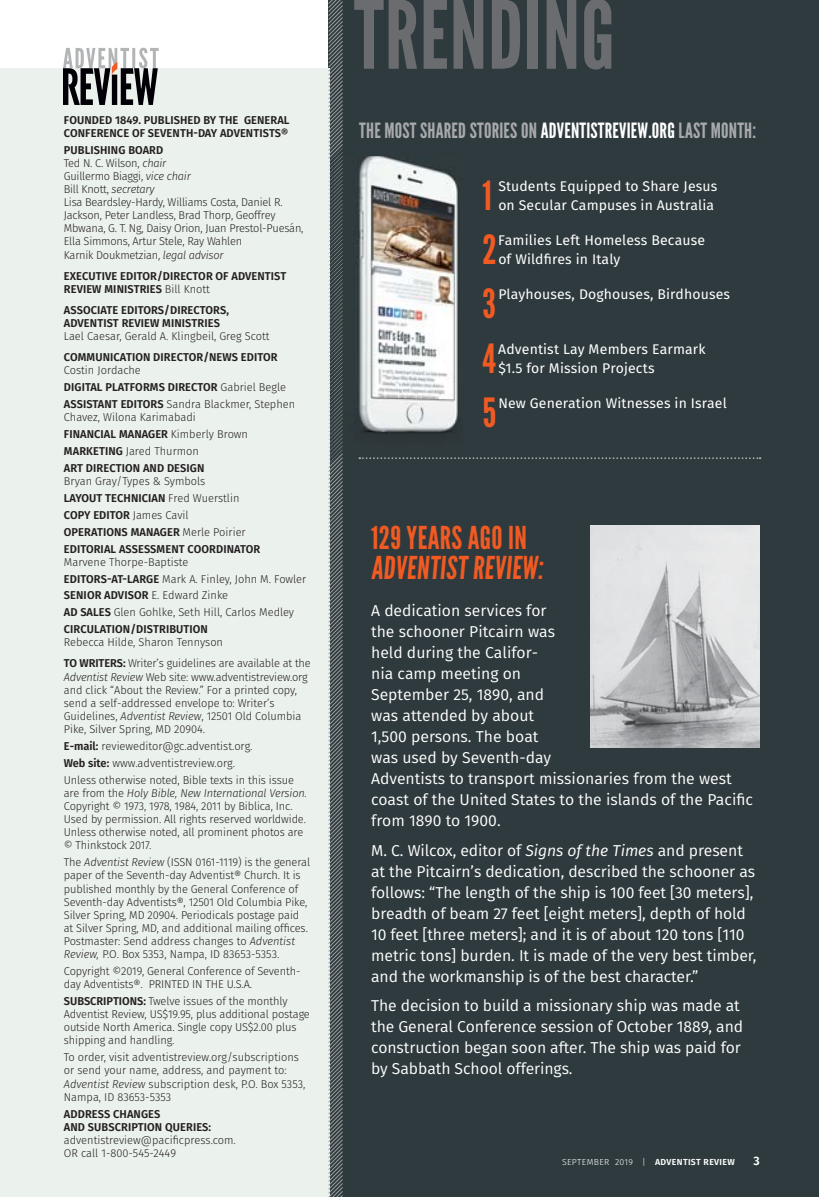
<style>
.page{position:relative;width:819px;height:1197px;background:#fff}
.page>*{position:absolute;margin:0;border:0;box-sizing:border-box;transform-origin:0 0}
.t1{font:94.5px "League Gothic";letter-spacing:.01em;color:#6b6c6f}
.t2{font:40.25px "League Gothic";color:#f15a22}
.t3{font:italic 31.5px "League Gothic";letter-spacing:.01em;color:#f15a22}
.t4{font:31.5px "League Gothic";letter-spacing:.01em;color:#f15a22}
.t5{font:21px "League Gothic";letter-spacing:.01em;color:#a7a9ac}
.t6{font:15.75px/21px "Fira Sans";letter-spacing:-.005em;color:#fff}
.t7{font:14px/19.2px "Fira Sans";letter-spacing:.01em;color:#fff}
.t8{font:600 12.25px "Fira Sans";color:#fff}
.t9{font:300 11.38px/13.1px "Fira Sans";letter-spacing:-.01em;color:#231f20}
.t10{font:600 11.38px/13.1px "Fira Sans";letter-spacing:.01em;color:#231f20}
.t11{font:600 8.75px "Fira Sans";letter-spacing:.04em;color:#fff}
.s1{font-weight:600}
.s2{font-style:italic}
.s3{font-weight:300}
.s4{color:#fff}
</style>
<div class="page">
<div style="left:329px;top:0;width:490px;height:1197px;background:#2e3a3d"></div>
<div style="left:0;top:68px;width:329px;height:1129px;background:#ebf1ed"></div>
<svg style="left:63px;top:48px;width:96px;height:57px"></svg>
<img style="left:357px;top:156px;width:102px;height:278px">
<svg style="left:328px;top:0;width:15px;height:1197px"></svg>
<svg style="left:359px;top:457px;width:401px;height:2px"></svg>
<img style="left:591px;top:525px;width:169px;height:223px">
<p class="t10" style="left:64px;top:114px;width:227px">FOUNDED 1849. PUBLISHED BY THE GENERAL<br>CONFERENCE OF SEVENTH-DAY ADVENTISTS®</p>
<p class="t9" style="left:64px;top:144px;width:241px"><span class="s1">PUBLISHING BOARD<br></span>Ted N. C. Wilson, <span class="s2">chair<br></span>Guillermo Biaggi, <span class="s2">vice chair<br></span>Bill Knott, <span class="s2">secretary<br></span>Lisa Beardsley-Hardy, Williams Costa, Daniel R.<br>Jackson, Peter Landless, Brad Thorp, Geoffrey Mbwana, G. T. Ng, Daisy Orion, Juan Prestol-Puesán, Ella Simmons, Artur Stele, Ray Wahlen<br>Karnik Doukmetzian, <span class="s2">legal advisor</span></p>
<p class="t10" style="left:64px;top:270px;width:224px">EXECUTIVE EDITOR/DIRECTOR OF ADVENTIST<br>REVIEW MINISTRIES <span class="s3">Bill Knott</span></p>
<p class="t10" style="left:64px;top:304px;width:167px">ASSOCIATE EDITORS/DIRECTORS,<br>ADVENTIST REVIEW MINISTRIES</p>
<p class="t9" style="left:64px;top:330px;width:207px">Lael Caesar, Gerald A. Klingbeil, Greg Scott</p>
<p class="t10" style="left:64px;top:351px;width:215px">COMMUNICATION DIRECTOR/NEWS EDITOR</p>
<p class="t9" style="left:64px;top:362px;width:233px;line-height:17px">Costin Jordache<br><span class="s1">DIGITAL PLATFORMS DIRECTOR</span> Gabriel Begle<br><span class="s1">ASSISTANT EDITORS</span> Sandra Blackmer, Stephen</p>
<p class="t9" style="left:64px;top:409px;width:186px;line-height:17px">Chavez, Wilona Karimabadi<br><span class="s1">FINANCIAL MANAGER</span> Kimberly Brown<br><span class="s1">MARKETING</span> Jared Thurmon<br><span class="s1">ART DIRECTION AND DESIGN</span></p>
<p class="t10" style="left:64px;top:473px;width:198px;line-height:17px"><span class="s3">Bryan Gray/Types &amp; Symbols<br></span>LAYOUT TECHNICIAN <span class="s3">Fred Wuerstlin<br></span>COPY EDITOR <span class="s3">James Cavil<br></span>OPERATIONS MANAGER <span class="s3">Merle Poirier<br></span>EDITORIAL ASSESSMENT COORDINATOR</p>
<p class="t9" style="left:64px;top:554px;width:244px;line-height:17px">Marvene Thorpe-Baptiste<br><span class="s1">EDITORS-AT-LARGE</span> Mark A. Finley, John M. Fowler <span class="s1">SENIOR ADVISOR</span> E. Edward Zinke<br><span class="s1">AD SALES</span> Glen Gohlke, Seth Hill, Carlos Medley <span class="s1">CIRCULATION/DISTRIBUTION</span></p>
<p class="t9" style="left:64px;top:633px;width:248px;line-height:21px">Rebecca Hilde, Sharon Tennyson<br><span class="s1">TO WRITERS:</span> Writer’s guidelines are available at the</p>
<p class="t9" style="left:64px;top:671px;width:245px"><span class="s2">Adventist Review</span> Web site: www.adventistreview.org and click “About the Review.” For a printed copy, send a self-addressed envelope to: Writer’s Guidelines, <span class="s2">Adventist Review</span>, 12501 Old Columbia Pike, Silver Spring, MD 20904.</p>
<p class="t9" style="left:64px;top:738px;width:232px;line-height:17px"><span class="s1">E-mail:</span> revieweditor@gc.adventist.org.<br><span class="s1">Web site:</span> www.adventistreview.org.<br>Unless otherwise noted, Bible texts in this issue</p>
<p class="t9" style="left:64px;top:787px;width:245px">are from the <span class="s2">Holy Bible, New International Version.<br></span>Copyright © 1973, 1978, 1984, 2011 by Biblica, Inc.<br>Used by permission. All rights reserved worldwide.<br>Unless otherwise noted, all prominent photos are © Thinkstock 2017.</p>
<p class="t9" style="left:64px;top:856px;width:248px">The <span class="s2">Adventist Review</span> (ISSN 0161-1119) is the general paper of the Seventh-day Adventist® Church. It is published monthly by the General Conference of Seventh-day Adventists®, 12501 Old Columbia Pike, Silver Spring, MD 20904. Periodicals postage paid at Silver Spring, MD, and additional mailing offices.<br>Postmaster: Send address changes to <span class="s2">Adventist Review,</span> P.O. Box 5353, Nampa, ID 83653-5353.</p>
<p class="t9" style="left:64px;top:965px;width:238px">Copyright ©2019, General Conference of Seventh&shy;day Adventists®. PRINTED IN THE U.S.A.</p>
<p class="t9" style="left:64px;top:995px;width:248px"><span class="s1">SUBSCRIPTIONS:</span> Twelve issues of the monthly Adventist Review, US$19.95, plus additional postage outside North America. Single copy US$2.00 plus shipping and handling.</p>
<p class="t9" style="left:64px;top:1051px;width:243px">To order, visit adventistreview.org/subscriptions or send your name, address, and payment to:<br><span class="s2">Adventist Review</span> subscription desk, P.O. Box 5353, Nampa, ID 83653-5353</p>
<p class="t10" style="left:64px;top:1108px;width:149px">ADDRESS CHANGES<br>AND SUBSCRIPTION QUERIES:</p>
<p class="t9" style="left:64px;top:1134px;width:174px">adventistreview@pacificpress.com.<br>OR call 1-800-545-2449</p>
<h1 class="t1" style="left:354px;top:2px;width:263px">TRENDING</h1>
<h3 class="t5" style="left:359px;top:123px;width:398px">THE MOST SHARED STORIES ON <span class="s4">ADVENTISTREVIEW.ORG</span> LAST MONTH:</h3>
<h2 class="t2" style="left:483px;top:181px;width:11px">1</h2>
<p class="t7" style="left:498px;top:177px;width:221px">Students Equipped to Share Jesus on Secular Campuses in Australia</p>
<h2 class="t2" style="left:483px;top:236px;width:16px">2</h2>
<p class="t7" style="left:498px;top:231px;width:208px">Families Left Homeless Because of Wildfires in Italy</p>
<h2 class="t2" style="left:483px;top:290px;width:15px">3</h2>
<p class="t7" style="left:498px;top:286px;width:233px">Playhouses, Doghouses, Birdhouses</p>
<h2 class="t2" style="left:483px;top:344px;width:15px">4</h2>
<p class="t7" style="left:498px;top:340px;width:209px">Adventist Lay Members Earmark $1.5 for Mission Projects</p>
<h2 class="t2" style="left:483px;top:398px;width:15px">5</h2>
<p class="t7" style="left:498px;top:394px;width:230px">New Generation Witnesses in Israel</p>
<h3 class="t4" style="left:371px;top:526px;width:157px">129 YEARS AGO IN</h3>
<h3 class="t3" style="left:371px;top:556px;width:174px">ADVENTIST REVIEW:</h3>
<p class="t6" style="left:371px;top:601px;width:383px">A dedication services for<br>the schooner Pitcairn was<br>held during the Califor-<br>nia camp meeting on<br>September 25, 1890, and<br>was attended by about<br>1,500 persons. The boat<br>was used by Seventh-day<br>Adventists to transport missionaries from the west coast of the United States to the islands of the Pacific from 1890 to 1900.</p>
<p class="t6" style="left:371px;top:840px;width:387px">M. C. Wilcox, editor of <span class="s2">Signs of the Times</span> and present at the Pitcairn’s dedication, described the schooner as follows: “The length of the ship is 100 feet [30 meters], breadth of beam 27 feet [eight meters], depth of hold 10 feet [three meters]; and it is of about 120 tons [110 metric tons] burden. It is made of the very best timber, and the workmanship is of the best character.”</p>
<h3 class="t6" style="left:371px;top:996px;width:374px">The decision to build a missionary ship was made at the General Conference session of October 1889, and construction began soon after. The ship was paid for by Sabbath School offerings.</h3>
<p class="t11" style="left:562px;top:1158px;width:174px"><span class="s3">SEPTEMBER 2019 |</span> ADVENTIST REVIEW</p>
<p class="t8" style="left:754px;top:1155px;width:8px">3</p>
</div>
